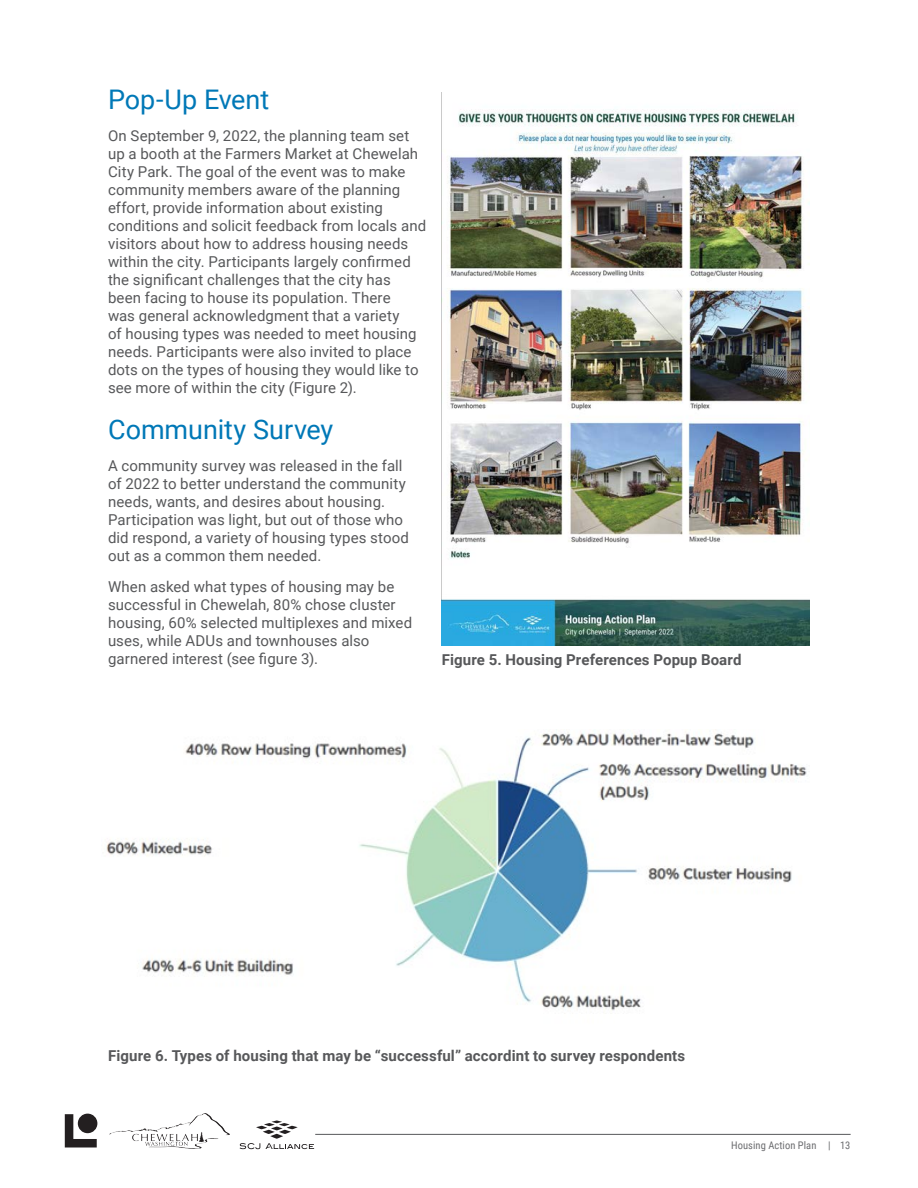
<style>
.page{position:relative;width:918px;height:1188px;background:#fff}
.page>*{position:absolute;margin:0;border:0;box-sizing:border-box;transform-origin:0 0}
.Heading_3{font:27px "Roboto";color:#0078b7}
.Body_Text__10pt{font:15px/18px "Roboto";letter-spacing:.005em;color:#57585a}
.Figure_Number{font:700 15px "Roboto";letter-spacing:.01em;color:#57585a}
.t1{font:10.5px "Roboto Condensed";letter-spacing:.005em;color:#6c6d70}
</style>
<div class="page">
<hr style="left:316px;top:1134px;width:534px;height:1px;background:#57585a">
<svg style="left:240px;top:1120px;width:74px;height:29px"></svg>
<img style="left:110px;top:1114px;width:119px;height:34px">
<svg style="left:65px;top:1114px;width:32px;height:34px"></svg>
<div style="left:78px;top:1114px;width:19px;height:19px;background:#231f20;border-radius:50%"></div>
<img style="left:441px;top:92px;width:369px;height:553px">
<img style="left:106px;top:731px;width:701px;height:280px">
<p class="Heading_3" style="left:108px;top:81px;width:163px">Pop-Up Event</p>
<p class="Body_Text__10pt" style="left:108px;top:126px;width:320px">On September 9, 2022, the planning team set up a booth at the Farmers Market at Chewelah City Park. The goal of the event was to make community members aware of the planning effort, provide information about existing conditions and solicit feedback from locals and visitors about how to address housing needs within the city. Participants largely confirmed the significant challenges that the city has been facing to house its population. There<br>was general acknowledgment that a variety<br>of housing types was needed to meet housing needs. Participants were also invited to place dots on the types of housing they would like to see more of within the city (Figure 2).</p>
<p class="Heading_3" style="left:108px;top:411px;width:227px">Community Survey</p>
<p class="Body_Text__10pt" style="left:108px;top:456px;width:302px">A community survey was released in the fall of 2022 to better understand the community needs, wants, and desires about housing.<br>Participation was light, but out of those who did respond, a variety of housing types stood out as a common them needed.</p>
<p class="Body_Text__10pt" style="left:108px;top:577px;width:306px">When asked what types of housing may be successful in Chewelah, 80% chose cluster housing, 60% selected multiplexes and mixed uses, while ADUs and townhouses also garnered interest (see figure 3).</p>
<p class="Figure_Number" style="left:442px;top:650px;width:301px">Figure 5. Housing Preferences Popup Board</p>
<p class="Figure_Number" style="left:108px;top:1045px;width:579px">Figure 6. Types of housing that may be “successful” accordint to survey respondents</p>
<p class="t1" style="left:731px;top:1138px;width:121px">Housing Action Plan | 13</p>
</div>
